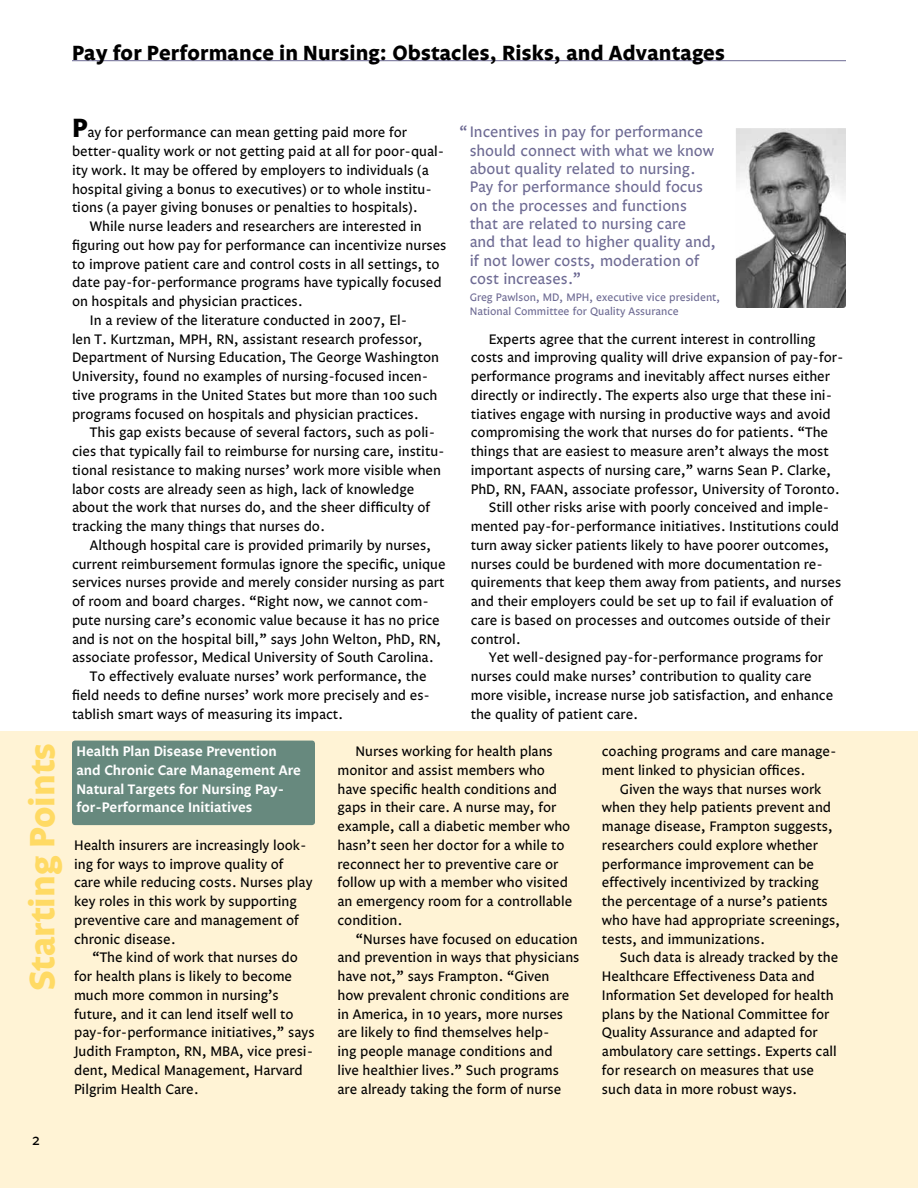
<style>
.page{position:relative;width:918px;height:1188px;background:#fff}
.page>*{position:absolute;margin:0;border:0;box-sizing:border-box;transform-origin:0 0}
.t1{font:700 36px "Legato";color:#ffda64}
.t2{font:700 21px "Legato";letter-spacing:.01em;color:#000}
.t3{font:15.75px/18.3px "Legato";color:#6d6a93}
.t4{font:15px "Legato";color:#000}
.t5{font:14.25px/18.8px "Legato";color:#000}
.t6{font:600 14.25px/18.8px "Legato";color:#fff}
.t7{font:11.25px/14.2px "Legato";color:#6d6a93}
.s1{font-weight:700;font-size:27px}
</style>
<div class="page">
<div style="left:0;top:731px;width:918px;height:457px;background:#fff3d5"></div>
<hr style="left:72px;top:60px;width:774px;height:1px;background:#6d6a93">
<img style="left:736px;top:128px;width:110px;height:180px">
<div style="left:72px;top:741px;width:243px;height:84px;background:#67897e;border-radius:3px"></div>
<h2 class="t2" style="left:72px;top:41px;width:654px">Pay for Performance in Nursing: Obstacles, Risks, and Advantages</h2>
<p class="t5" style="left:72px;top:124px;width:337px"><span class="s1">P</span>ay for performance can mean getting paid more for</p>
<p class="t5" style="left:72px;top:143px;width:374px">better-quality work or not getting paid at all for poor-qual-</p>
<p class="t5" style="left:72px;top:161px;width:358px">ity work. It may be offered by employers to individuals (a</p>
<p class="t5" style="left:72px;top:180px;width:361px">hospital giving a bonus to executives) or to whole institu-</p>
<p class="t5" style="left:72px;top:199px;width:347px">tions (a payer giving bonuses or penalties to hospitals).</p>
<p class="t5" style="left:90px;top:218px;width:333px">While nurse leaders and researchers are interested in</p>
<p class="t5" style="left:72px;top:236px;width:376px">figuring out how pay for performance can incentivize nurses</p>
<p class="t5" style="left:72px;top:255px;width:369px">to improve patient care and control costs in all settings, to</p>
<p class="t5" style="left:72px;top:274px;width:371px">date pay-for-performance programs have typically focused</p>
<p class="t5" style="left:72px;top:293px;width:232px">on hospitals and physician practices.</p>
<p class="t5" style="left:90px;top:311px;width:319px">In a review of the literature conducted in 2007, El-</p>
<p class="t5" style="left:72px;top:330px;width:352px">len T. Kurtzman, MPH, RN, assistant research professor,</p>
<p class="t5" style="left:72px;top:349px;width:369px">Department of Nursing Education, The George Washington</p>
<p class="t5" style="left:72px;top:368px;width:358px">University, found no examples of nursing-focused incen-</p>
<p class="t5" style="left:72px;top:386px;width:367px">tive programs in the United States but more than 100 such</p>
<p class="t5" style="left:72px;top:405px;width:348px">programs focused on hospitals and physician practices.</p>
<p class="t5" style="left:90px;top:424px;width:347px">This gap exists because of several factors, such as poli-</p>
<p class="t5" style="left:72px;top:443px;width:374px">cies that typically fail to reimburse for nursing care, institu-</p>
<p class="t5" style="left:72px;top:461px;width:370px">tional resistance to making nurses’ work more visible when</p>
<p class="t5" style="left:72px;top:480px;width:344px">labor costs are already seen as high, lack of knowledge</p>
<p class="t5" style="left:72px;top:499px;width:360px">about the work that nurses do, and the sheer difficulty of</p>
<p class="t5" style="left:72px;top:518px;width:254px">tracking the many things that nurses do.</p>
<p class="t5" style="left:90px;top:536px;width:343px">Although hospital care is provided primarily by nurses,</p>
<p class="t5" style="left:72px;top:555px;width:375px">current reimbursement formulas ignore the specific, unique</p>
<p class="t5" style="left:72px;top:574px;width:374px">services nurses provide and merely consider nursing as part</p>
<p class="t5" style="left:72px;top:593px;width:358px">of room and board charges. “Right now, we cannot com-</p>
<p class="t5" style="left:72px;top:611px;width:369px">pute nursing care’s economic value because it has no price</p>
<p class="t5" style="left:72px;top:630px;width:371px">and is not on the hospital bill,” says John Welton, PhD, RN,</p>
<p class="t5" style="left:72px;top:649px;width:363px">associate professor, Medical University of South Carolina.</p>
<p class="t5" style="left:90px;top:668px;width:338px">To effectively evaluate nurses’ work performance, the</p>
<p class="t5" style="left:72px;top:686px;width:360px">field needs to define nurses’ work more precisely and es-</p>
<p class="t5" style="left:72px;top:705px;width:273px">tablish smart ways of measuring its impact.</p>
<p class="t3" style="left:470px;top:124px;width:248px;text-indent:-11px">“Incentives in pay for performance should connect with what we know about quality related to nursing.<br>Pay for performance should focus on the processes and functions that are related to nursing care<br>and that lead to higher quality and, if not lower costs, moderation of cost increases.”</p>
<p class="t7" style="left:470px;top:291px;width:252px">Greg Pawlson, MD, MPH, executive vice president,<br>National Committee for Quality Assurance</p>
<p class="t5" style="left:489px;top:330px;width:328px">Experts agree that the current interest in controlling</p>
<p class="t5" style="left:471px;top:349px;width:374px">costs and improving quality will drive expansion of pay-for-</p>
<p class="t5" style="left:471px;top:368px;width:361px">performance programs and inevitably affect nurses either</p>
<p class="t5" style="left:471px;top:386px;width:363px">directly or indirectly. The experts also urge that these ini-</p>
<p class="t5" style="left:471px;top:405px;width:362px">tiatives engage with nursing in productive ways and avoid</p>
<p class="t5" style="left:471px;top:424px;width:359px">compromising the work that nurses do for patients. “The</p>
<p class="t5" style="left:471px;top:443px;width:359px">things that are easiest to measure aren’t always the most</p>
<p class="t5" style="left:471px;top:461px;width:362px">important aspects of nursing care,” warns Sean P. Clarke,</p>
<p class="t5" style="left:471px;top:480px;width:370px">PhD, RN, FAAN, associate professor, University of Toronto.</p>
<p class="t5" style="left:489px;top:499px;width:342px">Still other risks arise with poorly conceived and imple-</p>
<p class="t5" style="left:471px;top:518px;width:370px">mented pay-for-performance initiatives. Institutions could</p>
<p class="t5" style="left:471px;top:536px;width:360px">turn away sicker patients likely to have poorer outcomes,</p>
<p class="t5" style="left:471px;top:555px;width:354px">nurses could be burdened with more documentation re-</p>
<p class="t5" style="left:471px;top:574px;width:372px">quirements that keep them away from patients, and nurses</p>
<p class="t5" style="left:471px;top:593px;width:364px">and their employers could be set up to fail if evaluation of</p>
<p class="t5" style="left:471px;top:611px;width:361px">care is based on processes and outcomes outside of their</p>
<p class="t5" style="left:471px;top:630px;width:51px">control.</p>
<p class="t5" style="left:489px;top:649px;width:336px">Yet well-designed pay-for-performance programs for</p>
<p class="t5" style="left:471px;top:668px;width:342px">nurses could make nurses’ contribution to quality care</p>
<p class="t5" style="left:471px;top:686px;width:364px">more visible, increase nurse job satisfaction, and enhance</p>
<p class="t5" style="left:471px;top:705px;width:169px">the quality of patient care.</p>
<h1 class="t1" style="left:21px;top:991px;width:250px;rotate:-90deg">Starting Points</h1>
<p class="t6" style="left:76px;top:743px;width:226px">Health Plan Disease Prevention and Chronic Care Management Are<br>Natural Targets for Nursing Pay&shy;for-Performance Initiatives</p>
<p class="t5" style="left:74px;top:836px;width:240px">Health insurers are increasingly look&shy;ing for ways to improve quality of care while reducing costs. Nurses play key roles in this work by supporting preventive care and management of chronic disease.</p>
<p class="t5" style="left:74px;top:949px;width:242px;text-indent:18px">“The kind of work that nurses do for health plans is likely to become much more common in nursing’s future, and it can lend itself well to pay-for-performance initiatives,” says Judith Frampton, RN, MBA, vice presi&shy;dent, Medical Management, Harvard Pilgrim Health Care.</p>
<p class="t4" style="left:32px;top:1131px;width:10px">2</p>
<p class="t5" style="left:337px;top:743px;width:236px;text-indent:18px">Nurses working for health plans monitor and assist members who have specific health conditions and gaps in their care. A nurse may, for example, call a diabetic member who hasn’t seen her doctor for a while to reconnect her to preventive care or follow up with a member who visited an emergency room for a controllable condition.</p>
<p class="t5" style="left:337px;top:930px;width:243px;text-indent:18px">“Nurses have focused on education and prevention in ways that physicians have not,” says Frampton. “Given<br>how prevalent chronic conditions are in America, in 10 years, more nurses are likely to find themselves help-<br>ing people manage conditions and<br>live healthier lives.” Such programs are already taking the form of nurse</p>
<p class="t5" style="left:602px;top:743px;width:236px">coaching programs and care manage&shy;ment linked to physician offices.</p>
<p class="t5" style="left:602px;top:780px;width:240px;text-indent:18px">Given the ways that nurses work when they help patients prevent and manage disease, Frampton suggests, researchers could explore whether performance improvement can be effectively incentivized by tracking the percentage of a nurse’s patients who have had appropriate screenings, tests, and immunizations.</p>
<p class="t5" style="left:602px;top:949px;width:238px;text-indent:18px">Such data is already tracked by the Healthcare Effectiveness Data and Information Set developed for health plans by the National Committee for Quality Assurance and adapted for ambulatory care settings. Experts call for research on measures that use such data in more robust ways.</p>
</div>
